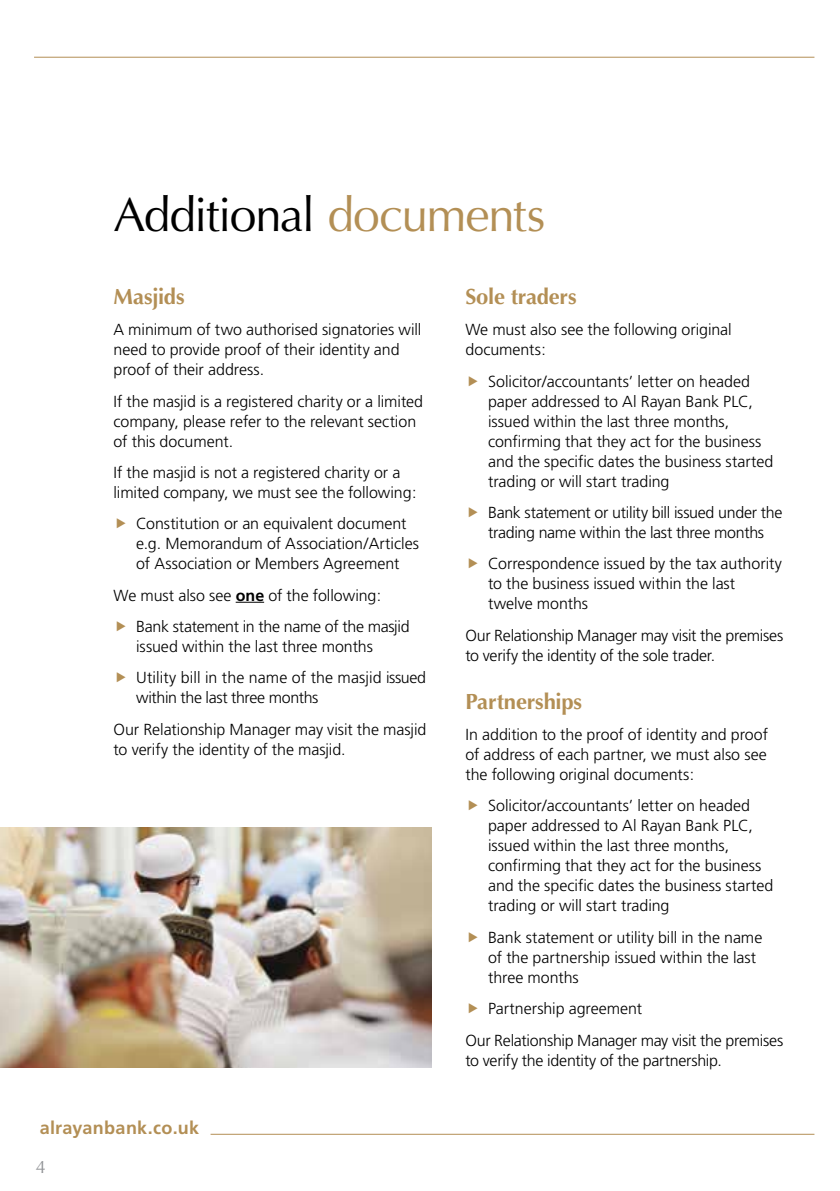
<style>
.page{position:relative;width:840px;height:1191px;background:#fff}
.page>*{position:absolute;margin:0;border:0;box-sizing:border-box;transform-origin:0 0}
.t1{font:48px "Optima";letter-spacing:-.035em;color:#000}
.t2{font:700 22px "Optima";letter-spacing:-.01em;color:#b38f55}
.t3{font:700 18px "Frutiger";letter-spacing:.015em;color:#b38f55}
.t4{font:18px "Optima";color:#939598}
.t5{font:300 16px/20px "Frutiger";letter-spacing:-.005em;color:#000}
.s1{color:#b38f55}
.s2{font-weight:700}
</style>
<div class="page">
<hr style="left:34px;top:57px;width:780px;height:1px;background:#b38f55">
<hr style="left:210px;top:1133px;width:604px;height:1px;background:#b38f55">
<svg style="left:235px;top:602px;width:29px;height:1px"></svg>
<img style="left:0;top:827px;width:431px;height:240px">
<h1 class="t1" style="left:113px;top:187px;width:433px">Additional <span class="s1">documents</span></h1>
<h2 class="t2" style="left:113px;top:283px;width:73px">Masjids</h2>
<p class="t5" style="left:113px;top:320px;width:309px">A minimum of two authorised signatories will need to provide proof of their identity and proof of their address.</p>
<p class="t5" style="left:113px;top:391px;width:311px">If the masjid is a registered charity or a limited company, please refer to the relevant section of this document.</p>
<p class="t5" style="left:113px;top:462px;width:304px">If the masjid is not a registered charity or a limited company, we must see the following:</p>
<p class="t5" style="left:136px;top:514px;width:284px">Constitution or an equivalent document e.g. Memorandum of Association/Articles of Association or Members Agreement</p>
<p class="t5" style="left:136px;top:579px;width:275px;line-height:31.4px;text-indent:-23px">We must also see <span class="s2">one</span> of the following:<br>Bank statement in the name of the masjid</p>
<p class="t5" style="left:136px;top:631px;width:291px;line-height:31.4px">issued within the last three months<br>Utility bill in the name of the masjid issued</p>
<p class="t5" style="left:113px;top:682px;width:314px;line-height:31.4px;text-indent:23px">within the last three months<br>Our Relationship Manager may visit the masjid</p>
<p class="t5" style="left:113px;top:739px;width:233px">to verify the identity of the masjid.</p>
<p class="t3" style="left:40px;top:1117px;width:161px">alrayanbank.co.uk</p>
<p class="t4" style="left:36px;top:1156px;width:12px">4</p>
<h2 class="t2" style="left:465px;top:283px;width:113px">Sole traders</h2>
<p class="t5" style="left:465px;top:320px;width:268px">We must also see the following original documents:</p>
<p class="t5" style="left:488px;top:371px;width:286px">Solicitor/accountants’ letter on headed paper addressed to Al Rayan Bank PLC, issued within the last three months, confirming that they act for the business and the specific dates the business started trading or will start trading</p>
<p class="t5" style="left:488px;top:502px;width:296px">Bank statement or utility bill issued under the trading name within the last three months</p>
<p class="t5" style="left:488px;top:554px;width:295px">Correspondence issued by the tax authority to the business issued within the last twelve months</p>
<p class="t5" style="left:465px;top:625px;width:319px">Our Relationship Manager may visit the premises to verify the identity of the sole trader.</p>
<h2 class="t2" style="left:465px;top:688px;width:118px">Partnerships</h2>
<p class="t5" style="left:465px;top:724px;width:304px;text-align:justify">In addition to the proof of identity and proof of address of each partner, we must also see the following original documents:</p>
<p class="t5" style="left:488px;top:796px;width:286px">Solicitor/accountants’ letter on headed paper addressed to Al Rayan Bank PLC, issued within the last three months, confirming that they act for the business and the specific dates the business started trading or will start trading</p>
<p class="t5" style="left:488px;top:927px;width:275px">Bank statement or utility bill in the name of the partnership issued within the last three months</p>
<p class="t5" style="left:465px;top:993px;width:319px;line-height:31.4px;text-indent:23px">Partnership agreement<br>Our Relationship Manager may visit the premises</p>
<p class="t5" style="left:465px;top:1050px;width:258px">to verify the identity of the partnership.</p>
</div>
